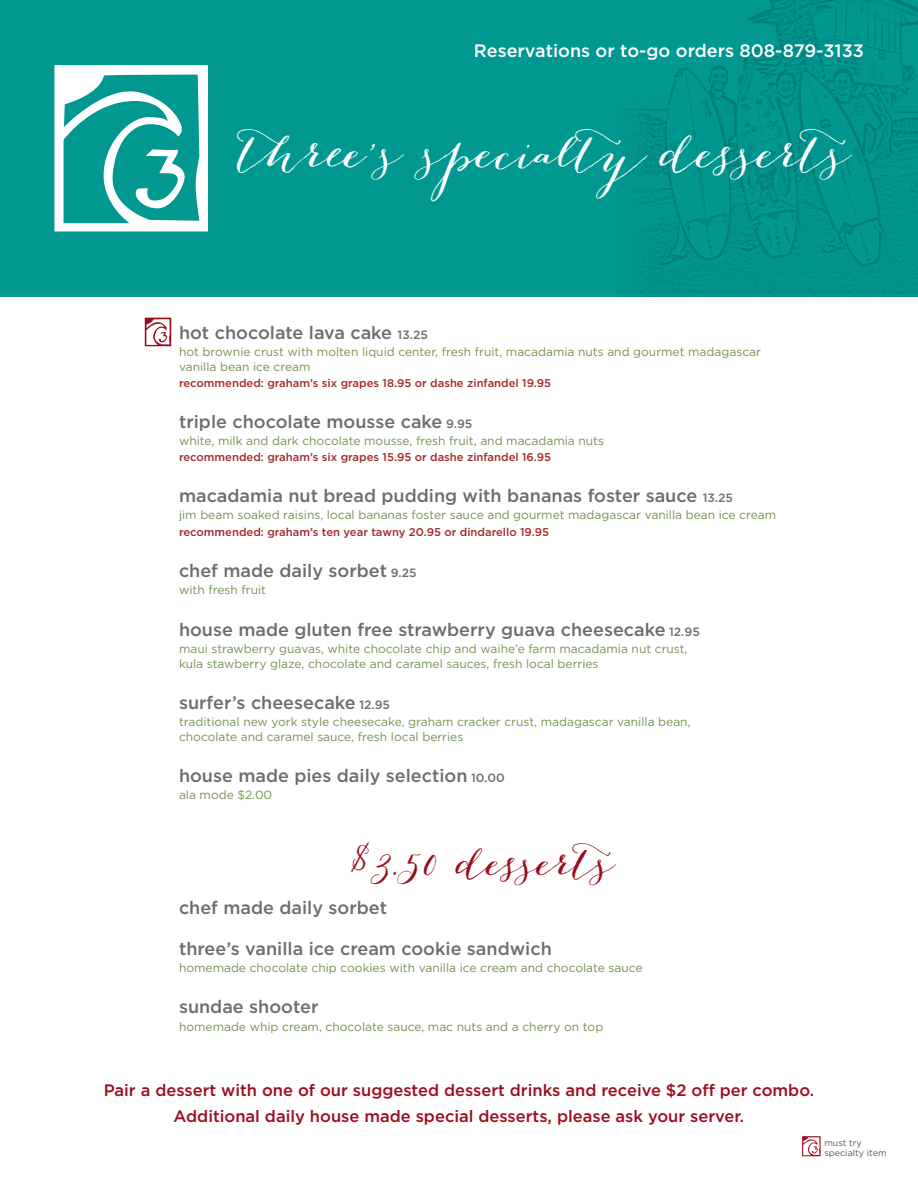
<style>
.page{position:relative;width:918px;height:1188px;background:#fff}
.page>*{position:absolute;margin:0;border:0;box-sizing:border-box;transform-origin:0 0}
.red_subs{font:45px "Bombshell Pro";letter-spacing:.02em;color:#fff}
.red_subs-2{font:37.5px "Bombshell Pro";letter-spacing:.02em;color:#9a0e1c}
.item{font:500 18px "Gotham";color:#6c6d70}
.t1{font:500 18px "Gotham";color:#fff}
.item-2{font:500 16.5px "Gotham";color:#9a0e1c}
.description_new{font:12px/15px "Gotham";color:#74934f}
.wine_recommendation{font:500 11.25px "Gotham";color:#a22a28}
.t2{font:9px/10.5px "Gotham";color:#57585a}
.s1{font-size:12px}
</style>
<div class="page">
<svg style="left:145px;top:318px;width:26px;height:28px"></svg>
<svg style="left:802px;top:1136px;width:19px;height:20px"></svg>
<div style="left:0;top:0;width:918px;height:297px;background:#009891"></div>
<img style="left:631px;top:0;width:287px;height:297px">
<svg style="left:54px;top:65px;width:154px;height:166px"></svg>
<p class="t1" style="left:474px;top:41px;width:392px">Reservations or to-go orders 808-879-3133</p>
<p class="red_subs" style="left:241px;top:124px;width:610px">three’s specialty desserts</p>
<p class="item" style="left:179px;top:322px;width:250px">hot chocolate lava cake <span class="s1">13.25</span></p>
<p class="description_new" style="left:179px;top:344px;width:584px">hot brownie crust with molten liquid center, fresh fruit, macadamia nuts and gourmet madagascar vanilla bean ice cream</p>
<p class="wine_recommendation" style="left:179px;top:376px;width:374px">recommended: graham’s six grapes 18.95 or dashe zinfandel 19.95</p>
<p class="item" style="left:179px;top:411px;width:295px">triple chocolate mousse cake <span class="s1">9.95</span></p>
<p class="description_new" style="left:179px;top:433px;width:427px">white, milk and dark chocolate mousse, fresh fruit, and macadamia nuts</p>
<p class="wine_recommendation" style="left:179px;top:450px;width:374px">recommended: graham’s six grapes 15.95 or dashe zinfandel 16.95</p>
<p class="item" style="left:179px;top:485px;width:555px">macadamia nut bread pudding with bananas foster sauce <span class="s1">13.25</span></p>
<p class="description_new" style="left:179px;top:507px;width:599px">jim beam soaked raisins, local bananas foster sauce and gourmet madagascar vanilla bean ice cream</p>
<p class="wine_recommendation" style="left:179px;top:526px;width:372px">recommended: graham’s ten year tawny 20.95 or dindarello 19.95</p>
<p class="item" style="left:179px;top:561px;width:239px">chef made daily sorbet <span class="s1">9.25</span></p>
<p class="description_new" style="left:179px;top:582px;width:89px">with fresh fruit</p>
<p class="item" style="left:179px;top:619px;width:522px">house made gluten free strawberry guava cheesecake <span class="s1">12.95</span></p>
<p class="description_new" style="left:179px;top:641px;width:510px">maui strawberry guavas, white chocolate chip and waihe’e farm macadamia nut crust, kula stawberry glaze, chocolate and caramel sauces, fresh local berries</p>
<p class="item" style="left:179px;top:692px;width:213px">surfer’s cheesecake <span class="s1">12.95</span></p>
<p class="description_new" style="left:179px;top:714px;width:513px">traditional new york style cheesecake, graham cracker crust, madagascar vanilla bean, chocolate and caramel sauce, fresh local berries</p>
<p class="item" style="left:179px;top:765px;width:327px">house made pies daily selection <span class="s1">10.00</span></p>
<p class="description_new" style="left:179px;top:787px;width:95px">ala mode $2.00</p>
<p class="red_subs-2" style="left:350px;top:838px;width:265px">$3.50 desserts</p>
<p class="item" style="left:179px;top:898px;width:210px">chef made daily sorbet</p>
<p class="item" style="left:179px;top:939px;width:374px">three’s vanilla ice cream cookie sandwich</p>
<p class="description_new" style="left:179px;top:960px;width:465px">homemade chocolate chip cookies with vanilla ice cream and chocolate sauce</p>
<p class="item" style="left:179px;top:997px;width:141px">sundae shooter</p>
<p class="description_new" style="left:179px;top:1019px;width:426px">homemade whip cream, chocolate sauce, mac nuts and a cherry on top</p>
<p class="item-2" style="left:104px;top:1081px;width:712px">Pair a dessert with one of our suggested dessert drinks and receive $2 off per combo.</p>
<p class="item-2" style="left:174px;top:1107px;width:572px">Additional daily house made special desserts, please ask your server.</p>
<p class="t2" style="left:824px;top:1137px;width:64px">must try specialty item</p>
</div>
